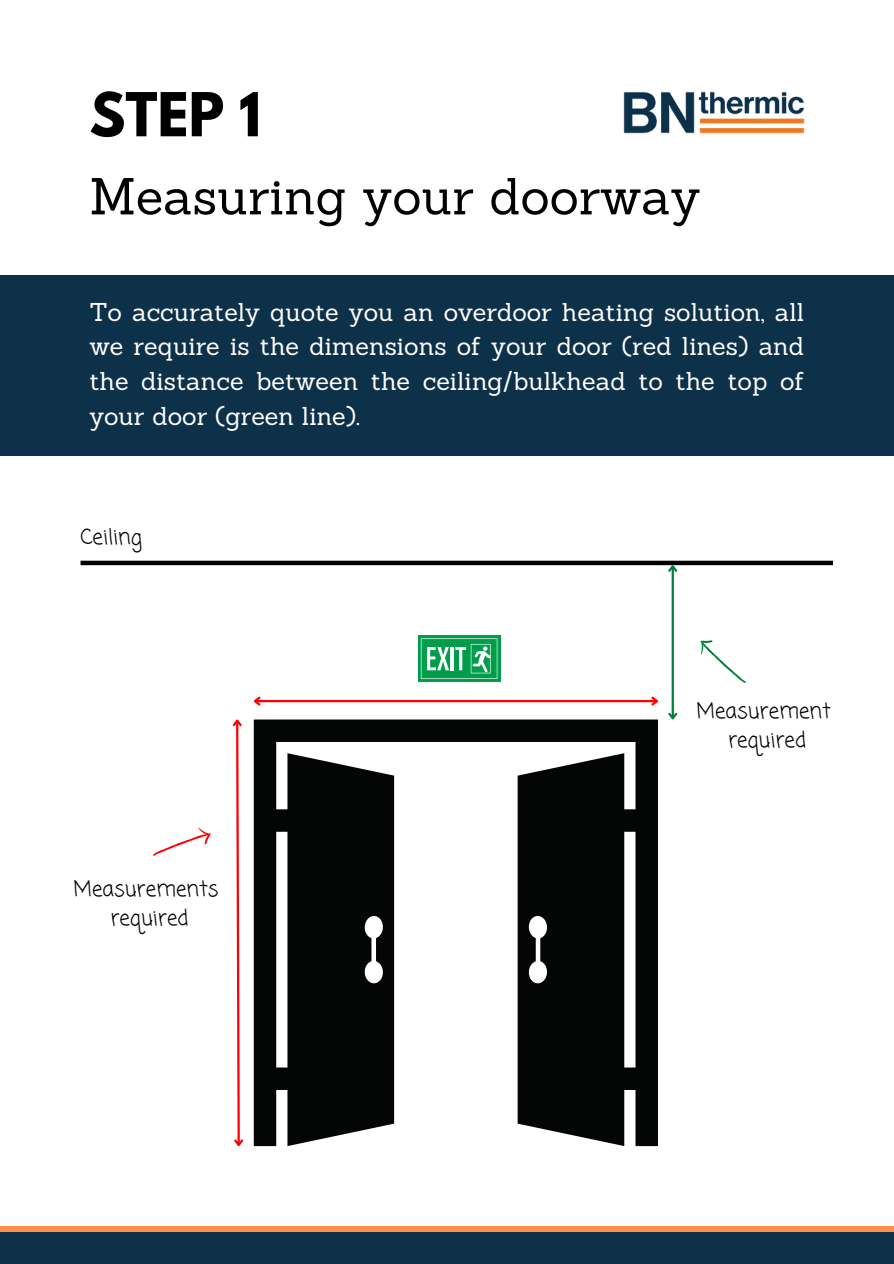
<style>
.page{position:relative;width:894px;height:1264px;background:#fff}
.page>*{position:absolute;margin:0;border:0;box-sizing:border-box;transform-origin:0 0}
.t1{font:700 53.55px "League Spartan";color:#000}
.t2{font:50.7px "Sanchez";color:#000}
.t3{font:25.05px/34.8px "Sanchez";color:#fff;text-align:justify}
.t4{font:21px "Coming Soon";color:#000}
</style>
<div class="page">
<div style="left:0;top:275px;width:893px;height:180px;background:#0e314a"></div>
<svg style="left:153px;top:827px;width:58px;height:29px"></svg>
<svg style="left:700px;top:640px;width:46px;height:43px"></svg>
<img style="left:623px;top:91px;width:182px;height:43px">
<div style="left:0;top:1226px;width:893px;height:37px;background:#ff914d"></div>
<div style="left:0;top:1232px;width:893px;height:31px;background:#0e314a"></div>
<svg style="left:254px;top:719px;width:403px;height:427px;fill:#040606"></svg>
<div style="left:80px;top:560px;width:752px;height:5px;background:#000"></div>
<svg style="left:418px;top:635px;width:82px;height:46px"></svg>
<svg style="left:421px;top:638px;width:76px;height:41px"></svg>
<hr style="left:255px;top:700px;width:401px;height:2px;background:#f00">
<svg style="left:253px;top:696px;width:9px;height:10px"></svg>
<svg style="left:649px;top:696px;width:9px;height:10px"></svg>
<hr style="left:671px;top:566px;width:2px;height:152px;background:#008037">
<svg style="left:668px;top:710px;width:10px;height:10px"></svg>
<svg style="left:666px;top:565px;width:13px;height:9px"></svg>
<svg style="left:232px;top:719px;width:12px;height:428px"></svg>
<p class="t1" style="left:89px;top:88px;width:173px">STEP 1</p>
<h1 class="t2" style="left:89px;top:163px;width:612px">Measuring your doorway</h1>
<h3 class="t3" style="left:89px;top:294px;width:716px">To accurately quote you an overdoor heating solution, all we require is the dimensions of your door (red lines) and the distance between the ceiling/bulkhead to the top of your door (green line).</h3>
<p class="t4" style="left:80px;top:522px;width:63px">Ceiling</p>
<p class="t4" style="left:73px;top:874px;width:146px">Measurements</p>
<p class="t4" style="left:110px;top:903px;width:79px">required</p>
<p class="t4" style="left:696px;top:696px;width:136px">Measurement</p>
<p class="t4" style="left:727px;top:725px;width:79px">required</p>
</div>
